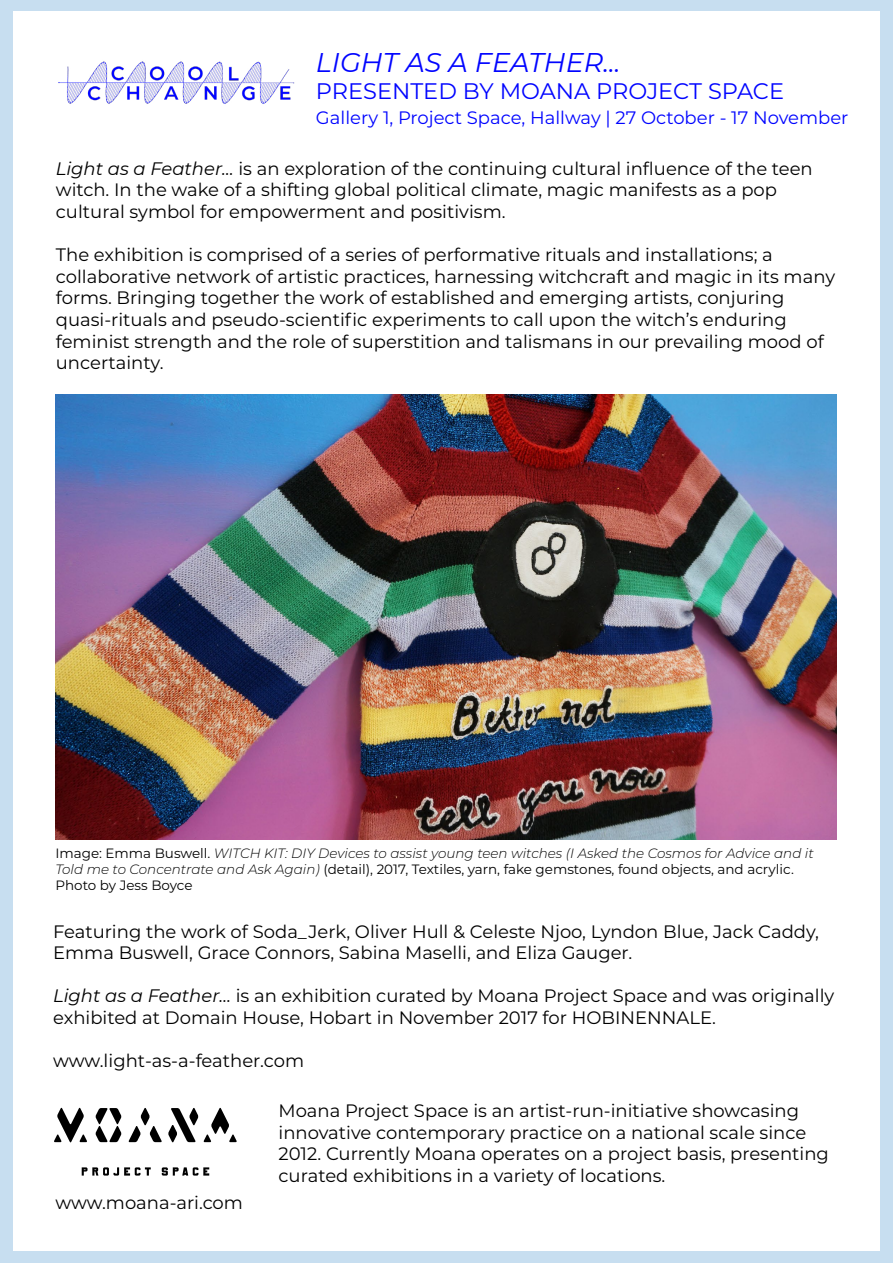
<style>
.page{position:relative;width:893px;height:1263px;background:#c7def0}
.page>*{position:absolute;margin:0;border:0;box-sizing:border-box;transform-origin:0 0}
.t1{font:italic 27px "Montserrat";color:#0104ff}
.t2{font:22.5px "Montserrat";color:#0104ff}
.t3{font:18px/21.6px "Montserrat";color:#000}
.t4{font:18px "Montserrat";color:#0104ff}
.t5{font:italic 300 13.5px/16.2px "Montserrat";color:#000}
.s1{font-style:italic}
.s2{font-weight:400;font-style:normal}
</style>
<div class="page">
<div style="left:13px;top:12px;width:867px;height:1239px;background:#fff"></div>
<img style="left:48px;top:11px;width:254px;height:93px">
<img style="left:55px;top:395px;width:782px;height:444px">
<svg style="left:168px;top:1108px;width:69px;height:34px"></svg>
<svg style="left:128px;top:1108px;width:34px;height:34px"></svg>
<svg style="left:96px;top:1108px;width:25px;height:34px"></svg>
<svg style="left:54px;top:1108px;width:33px;height:34px"></svg>
<svg style="left:82px;top:1167px;width:69px;height:8px"></svg>
<svg style="left:162px;top:1167px;width:47px;height:8px"></svg>
<h1 class="t1" style="left:316px;top:44px;width:306px">LIGHT AS A FEATHER...</h1>
<p class="t2" style="left:316px;top:76px;width:470px">PRESENTED BY MOANA PROJECT SPACE</p>
<p class="t4" style="left:316px;top:105px;width:534px">Gallery 1, Project Space, Hallway | 27 October - 17 November</p>
<p class="t3" style="left:56px;top:157px;width:758px"><span class="s1">Light as a Feather…</span> is an exploration of the continuing cultural influence of the teen witch. In the wake of a shifting global political climate, magic manifests as a pop cultural symbol for empowerment and positivism.</p>
<p class="t3" style="left:56px;top:243px;width:781px">The exhibition is comprised of a series of performative rituals and installations; a collaborative network of artistic practices, harnessing witchcraft and magic in its many forms. Bringing together the work of established and emerging artists, conjuring quasi-rituals and pseudo-scientific experiments to call upon the witch’s enduring feminist strength and the role of superstition and talismans in our prevailing mood of uncertainty.</p>
<p class="t5" style="left:55px;top:844px;width:760px"><span class="s2">Image: Emma Buswell.</span> WITCH KIT: DIY Devices to assist young teen witches (I Asked the Cosmos for Advice and it<br>Told me to Concentrate and Ask Again) <span class="s2">(detail), 2017, Textiles, yarn, fake gemstones, found objects, and acrylic.<br>Photo by Jess Boyce</span></p>
<p class="t3" style="left:53px;top:920px;width:767px">Featuring the work of Soda_Jerk, Oliver Hull &amp; Celeste Njoo, Lyndon Blue, Jack Caddy,<br>Emma Buswell, Grace Connors, Sabina Maselli, and Eliza Gauger.</p>
<p class="t3" style="left:53px;top:984px;width:783px"><span class="s1">Light as a Feather…</span> is an exhibition curated by Moana Project Space and was originally exhibited at Domain House, Hobart in November 2017 for HOBINENNALE.</p>
<p class="t3" style="left:53px;top:1049px;width:253px">www.light-as-a-feather.com</p>
<p class="t3" style="left:55px;top:1191px;width:189px">www.moana-ari.com</p>
<p class="t3" style="left:279px;top:1099px;width:552px">Moana Project Space is an artist-run-initiative showcasing innovative contemporary practice on a national scale since 2012. Currently Moana operates on a project basis, presenting curated exhibitions in a variety of locations.</p>
</div>
